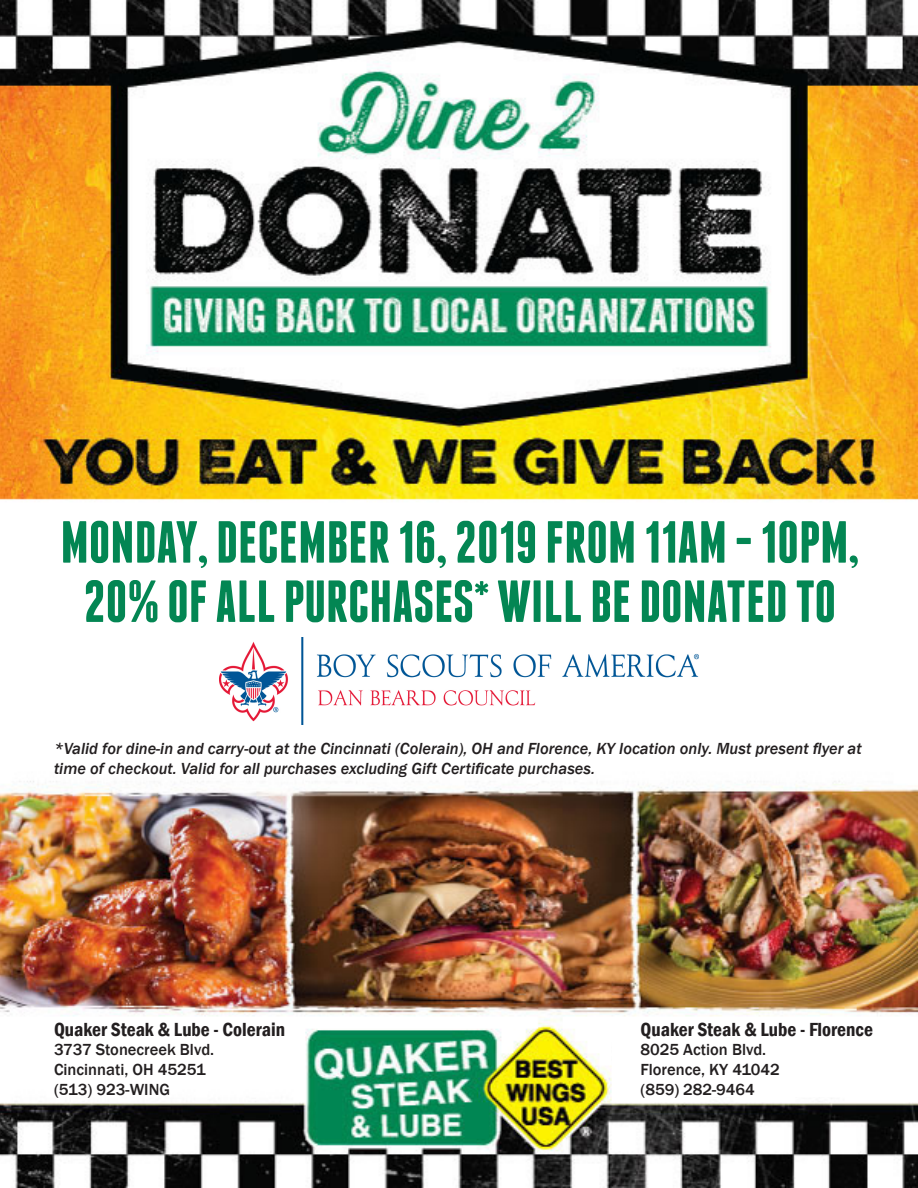
<style>
.page{position:relative;width:918px;height:1188px;background:#fff}
.page>*{position:absolute;margin:0;border:0;box-sizing:border-box;transform-origin:0 0}
.t1{font:700 59.25px "Franchise";color:#038653}
.t2{font:600 condensed 19.5px "Franklin Gothic";color:#231f20}
.t3{font:italic 500 16.5px/19.8px "Franklin Gothic";color:#231f20}
.t4{font:500 16.5px "Franklin Gothic";color:#231f20}
</style>
<div class="page">
<img style="left:0;top:0;width:918px;height:1188px">
<img style="left:220px;top:637px;width:478px;height:87px">
<div style="left:612px;top:1031px;width:281px;height:66px;background:#fff"></div>
<p class="t1" style="left:60px;top:514px;width:800px">MONDAY, DECEMBER 16, 2019 FROM 11AM - 10PM,</p>
<p class="t1" style="left:84px;top:574px;width:754px">20% OF ALL PURCHASES* WILL BE DONATED TO</p>
<p class="t3" style="left:54px;top:739px;width:809px">*Valid for dine-in and carry-out at the Cincinnati (Colerain), OH and Florence, KY location only. Must present flyer at time of checkout. Valid for all purchases excluding Gift Certificate purchases.</p>
<p class="t2" style="left:54px;top:1016px;width:233px">Quaker Steak &amp; Lube - Colerain</p>
<p class="t4" style="left:54px;top:1040px;width:162px">3737 Stonecreek Blvd.</p>
<p class="t4" style="left:54px;top:1059px;width:153px">Cincinnati, OH 45251</p>
<p class="t4" style="left:54px;top:1079px;width:118px">(513) 923-WING</p>
<p class="t2" style="left:640px;top:1016px;width:234px">Quaker Steak &amp; Lube - Florence</p>
<p class="t4" style="left:640px;top:1040px;width:127px">8025 Action Blvd.</p>
<p class="t4" style="left:640px;top:1059px;width:141px">Florence, KY 41042</p>
<p class="t4" style="left:640px;top:1079px;width:116px">(859) 282-9464</p>
</div>
